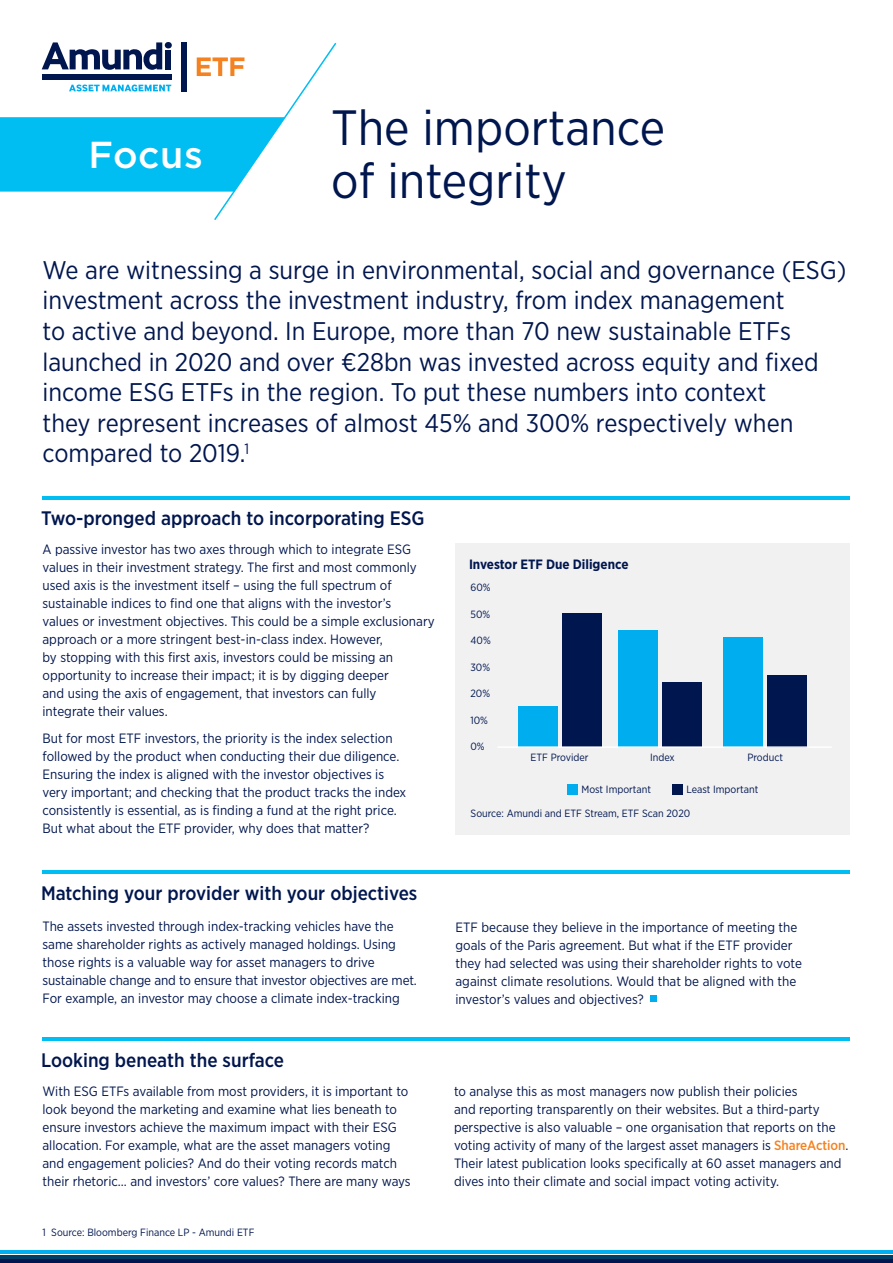
<style>
.page{position:relative;width:893px;height:1263px;background:#fff}
.page>*{position:absolute;margin:0;border:0;box-sizing:border-box;transform-origin:0 0}
.t1{font:49.5px/53.4px "Gotham Narrow";color:#00164e}
.t2{font:500 37.5px "Gotham";letter-spacing:.015em;color:#fff}
.t3{font:25.5px/30.6px "Gotham Narrow";color:#00164e}
.t4{font:500 19.5px "Gotham Narrow";color:#00164e}
.t5{font:13.5px/18px "Gotham Narrow";color:#00164e}
.t6{font:700 13.5px "Gotham Narrow";color:#00164e}
.t7{font:10.5px "Gotham Narrow";color:#00164e}
.s1{font-weight:500;color:#f58220}
</style>
<div class="page">
<svg style="left:0;top:42px;width:337px;height:178px"></svg>
<div style="left:181px;top:42px;width:6px;height:49px;background:#00164e"></div>
<hr style="left:0;top:1259px;width:893px;height:4px;background:#00164e">
<hr style="left:43px;top:496px;width:807px;height:3px;background:#00bdf2">
<hr style="left:43px;top:870px;width:807px;height:3px;background:#00bdf2">
<hr style="left:0;top:1255px;width:893px;height:3px;background:#003e6a">
<hr style="left:0;top:1250px;width:893px;height:4px;background:#00aeef">
<div style="left:455px;top:544px;width:395px;height:291px;background:#f1f1f2"></div>
<div style="left:567px;top:784px;width:11px;height:11px;background:#00aeef"></div>
<div style="left:518px;top:707px;width:40px;height:40px;background:#00aeef"></div>
<div style="left:672px;top:784px;width:11px;height:11px;background:#00164e"></div>
<div style="left:562px;top:614px;width:40px;height:133px;background:#00164e"></div>
<div style="left:618px;top:630px;width:40px;height:117px;background:#00aeef"></div>
<div style="left:662px;top:683px;width:40px;height:64px;background:#00164e"></div>
<div style="left:723px;top:638px;width:40px;height:109px;background:#00aeef"></div>
<div style="left:767px;top:675px;width:40px;height:72px;background:#00164e"></div>
<hr style="left:497px;top:746px;width:335px;height:2px;background:#fff">
<hr style="left:43px;top:1037px;width:807px;height:4px;background:#00bdf2">
<svg style="left:651px;top:996px;width:6px;height:6px"></svg>
<h2 class="t2" style="left:88px;top:130px;width:116px">Focus</h2>
<h1 class="t1" style="left:331px;top:99px;width:335px">The importance of integrity</h1>
<p class="t3" style="left:43px;top:254px;width:805px">We are witnessing a surge in environmental, social and governance (ESG) investment across the investment industry, from index management<br>to active and beyond. In Europe, more than 70 new sustainable ETFs launched in 2020 and over €28bn was invested across equity and fixed income ESG ETFs in the region. To put these numbers into context<br>they represent increases of almost 45% and 300% respectively when compared to 2019.<sup>1</sup></p>
<h3 class="t4" style="left:41px;top:506px;width:385px">Two-pronged approach to incorporating ESG</h3>
<p class="t5" style="left:43px;top:540px;width:394px">A passive investor has two axes through which to integrate ESG values in their investment strategy. The first and most commonly used axis is the investment itself – using the full spectrum of sustainable indices to find one that aligns with the investor’s<br>values or investment objectives. This could be a simple exclusionary approach or a more stringent best-in-class index. However,<br>by stopping with this first axis, investors could be missing an opportunity to increase their impact; it is by digging deeper<br>and using the axis of engagement, that investors can fully<br>integrate their values.</p>
<p class="t5" style="left:43px;top:729px;width:365px">But for most ETF investors, the priority is the index selection followed by the product when conducting their due diligence.<br>Ensuring the index is aligned with the investor objectives is very important; and checking that the product tracks the index consistently is essential, as is finding a fund at the right price.<br>But what about the ETF provider, why does that matter?</p>
<h3 class="t4" style="left:41px;top:880px;width:378px">Matching your provider with your objectives</h3>
<p class="t5" style="left:43px;top:917px;width:376px">The assets invested through index-tracking vehicles have the same shareholder rights as actively managed holdings. Using those rights is a valuable way for asset managers to drive sustainable change and to ensure that investor objectives are met.<br>For example, an investor may choose a climate index-tracking</p>
<h3 class="t4" style="left:41px;top:1048px;width:245px">Looking beneath the surface</h3>
<p class="t6" style="left:469px;top:556px;width:161px">Investor ETF Due Diligence</p>
<p class="t7" style="left:470px;top:581px;width:22px">60%</p>
<p class="t7" style="left:470px;top:607px;width:21px">50%</p>
<p class="t7" style="left:470px;top:634px;width:22px">40%</p>
<p class="t7" style="left:470px;top:660px;width:21px">30%</p>
<p class="t7" style="left:470px;top:687px;width:21px">20%</p>
<p class="t7" style="left:470px;top:713px;width:19px">10%</p>
<p class="t7" style="left:470px;top:740px;width:16px">0%</p>
<p class="t7" style="left:531px;top:751px;width:60px">ETF Provider</p>
<p class="t7" style="left:581px;top:782px;width:71px">Most Important</p>
<p class="t7" style="left:686px;top:782px;width:73px">Least Important</p>
<p class="t7" style="left:650px;top:751px;width:26px">Index</p>
<p class="t7" style="left:747px;top:751px;width:37px">Product</p>
<p class="t7" style="left:471px;top:807px;width:221px">Source: Amundi and ETF Stream, ETF Scan 2020</p>
<p class="t5" style="left:455px;top:917px;width:348px">ETF because they believe in the importance of meeting the goals of the Paris agreement. But what if the ETF provider they had selected was using their shareholder rights to vote against climate resolutions. Would that be aligned with the investor’s values and objectives?</p>
<p class="t5" style="left:43px;top:1082px;width:370px">With ESG ETFs available from most providers, it is important to look beyond the marketing and examine what lies beneath to ensure investors achieve the maximum impact with their ESG allocation. For example, what are the asset managers voting and engagement policies? And do their voting records match their rhetoric… and investors’ core values? There are many ways</p>
<p class="t5" style="left:454px;top:1082px;width:396px">to analyse this as most managers now publish their policies<br>and reporting transparently on their websites. But a third-party perspective is also valuable – one organisation that reports on the voting activity of many of the largest asset managers is <span class="s1">ShareAction</span>.<br>Their latest publication looks specifically at 60 asset managers and dives into their climate and social impact voting activity.</p>
<p class="t7" style="left:43px;top:1225px;width:213px">1 Source: Bloomberg Finance LP - Amundi ETF</p>
</div>
